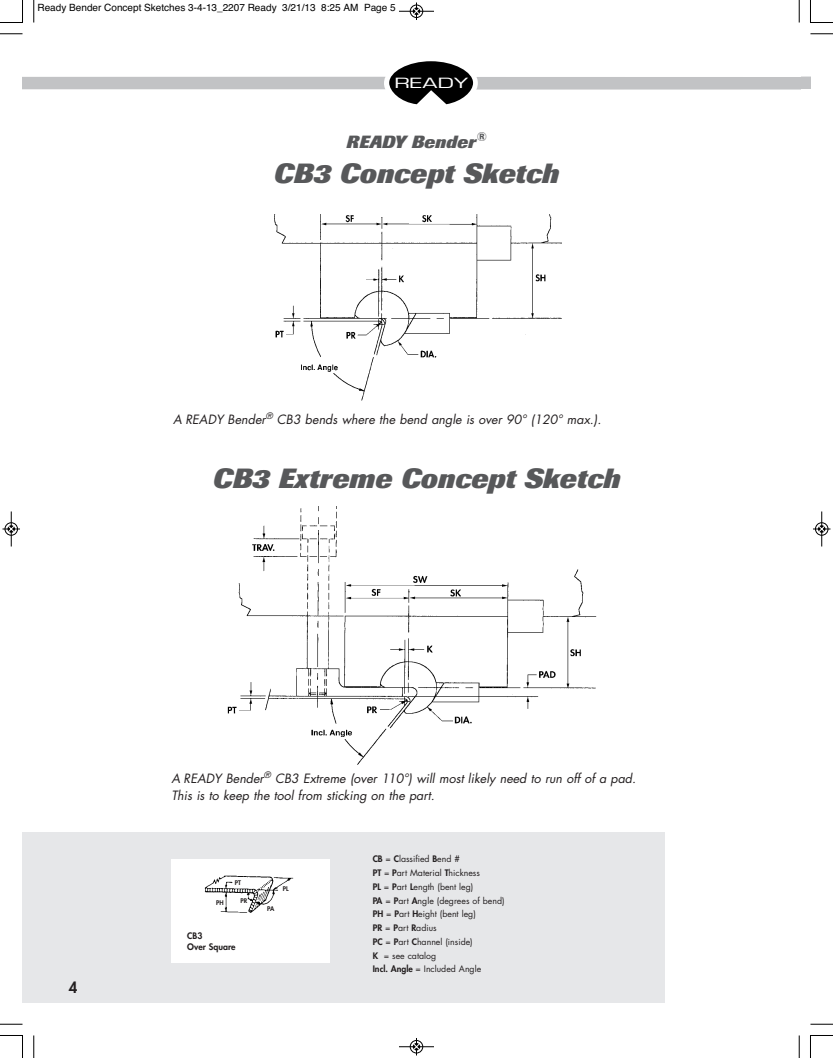
<style>
.page{position:relative;width:833px;height:1058px;background:#fff}
.page>*{position:absolute;margin:0;border:0;box-sizing:border-box;transform-origin:0 0}
.t1{font:italic 800 27.5px "Imago";color:#57585a}
.t2{font:italic 800 17.5px "Imago";color:#57585a}
.t3{font:800 15px "Futura";color:#231f20}
.t4{font:13.75px "Eurostile";letter-spacing:.01em;color:#fff;scale:1.6 1}
.t5{font:italic 12.5px/17.5px "Futura";color:#231f20}
.t6{font:10px "Helvetica";color:#000}
.t7{font:8.75px/13.8px "Futura";color:#231f20}
.t8{font:800 8.75px/11.2px "Futura";color:#231f20}
.t9{font:800 6.25px "Futura";color:#231f20}
.s1{font-weight:800}
</style>
<div class="page">
<img style="left:274px;top:215px;width:288px;height:186px">
<img style="left:227px;top:506px;width:370px;height:259px">
<div style="left:22px;top:832px;width:642px;height:170px;background:#e6e7e9"></div>
<div style="left:172px;top:859px;width:158px;height:103px;background:#fff"></div>
<img style="left:204px;top:875px;width:90px;height:38px">
<svg style="left:22px;top:61px;width:788px;height:43px"></svg>
<svg style="left:33px;top:0;width:2px;height:22px"></svg>
<svg style="left:0;top:33px;width:22px;height:2px"></svg>
<svg style="left:798px;top:0;width:2px;height:22px"></svg>
<svg style="left:810px;top:33px;width:22px;height:2px"></svg>
<svg style="left:33px;top:1035px;width:2px;height:23px"></svg>
<svg style="left:0;top:1023px;width:22px;height:2px"></svg>
<svg style="left:798px;top:1035px;width:2px;height:23px"></svg>
<svg style="left:810px;top:1023px;width:22px;height:2px"></svg>
<svg style="left:0;top:0;width:23px;height:23px"></svg>
<svg style="left:810px;top:0;width:22px;height:23px"></svg>
<svg style="left:0;top:1035px;width:23px;height:23px"></svg>
<svg style="left:810px;top:1035px;width:22px;height:23px"></svg>
<hr style="left:399px;top:11px;width:35px;height:1px;background:#000">
<div style="left:410px;top:5px;width:13px;height:13px;border:1px solid #000;border-radius:50%"></div>
<svg style="left:413px;top:2px;width:6px;height:18px"></svg>
<hr style="left:399px;top:1046px;width:35px;height:1px;background:#000">
<div style="left:410px;top:1040px;width:13px;height:13px;border:1px solid #000;border-radius:50%"></div>
<svg style="left:413px;top:1038px;width:6px;height:17px"></svg>
<hr style="left:11px;top:511px;width:1px;height:35px;background:#000">
<div style="left:5px;top:522px;width:13px;height:13px;border:1px solid #000;border-radius:50%"></div>
<svg style="left:2px;top:526px;width:18px;height:6px"></svg>
<hr style="left:821px;top:511px;width:1px;height:35px;background:#000">
<div style="left:815px;top:522px;width:13px;height:13px;border:1px solid #000;border-radius:50%"></div>
<svg style="left:813px;top:526px;width:17px;height:6px"></svg>
<p class="t6" style="left:38px;top:2px;width:359px">Ready Bender Concept Sketches 3-4-13_2207 Ready 3/21/13 8:25 AM Page 5</p>
<h3 class="t4" style="left:394px;top:77px;width:48px">READY</h3>
<h2 class="t2" style="left:346px;top:136px;width:141px">READY Bender<sup>®</sup></h2>
<h1 class="t1" style="left:274px;top:164px;width:287px">CB3 Concept Sketch</h1>
<h3 class="t5" style="left:173px;top:411px;width:429px">A READY Bender<sup>®</sup> CB3 bends where the bend angle is over 90° (120° max.).</h3>
<h1 class="t1" style="left:213px;top:468px;width:409px">CB3 Extreme Concept Sketch</h1>
<h3 class="t5" style="left:171px;top:770px;width:466px">A READY Bender<sup>®</sup> CB3 Extreme (over 110°) will most likely need to run off of a pad.<br>This is to keep the tool from sticking on the part.</h3>
<h3 class="t3" style="left:69px;top:980px;width:10px">4</h3>
<p class="t9" style="left:235px;top:879px;width:8px">PT</p>
<p class="t9" style="left:216px;top:899px;width:9px">PH</p>
<p class="t9" style="left:240px;top:897px;width:8px">PR</p>
<p class="t8" style="left:187px;top:930px;width:50px">CB3<br>Over Square</p>
<p class="t9" style="left:267px;top:905px;width:9px">PA</p>
<p class="t9" style="left:283px;top:886px;width:7px">PL</p>
<p class="t7" style="left:372px;top:853px;width:133px"><span class="s1">CB</span> = <span class="s1">C</span>lassified <span class="s1">B</span>end #<br><span class="s1">PT</span> = <span class="s1">P</span>art Material <span class="s1">T</span>hickness<br><span class="s1">PL</span> = <span class="s1">P</span>art <span class="s1">L</span>ength (bent leg)<br><span class="s1">PA</span> = <span class="s1">P</span>art <span class="s1">A</span>ngle (degrees of bend)<br><span class="s1">PH</span> = <span class="s1">P</span>art <span class="s1">H</span>eight (bent leg)<br><span class="s1">PR</span> = <span class="s1">P</span>art <span class="s1">R</span>adius<br><span class="s1">PC</span> = <span class="s1">P</span>art <span class="s1">C</span>hannel (inside)<br><span class="s1">K</span> = see catalog<br><span class="s1">Incl. Angle</span> = Included Angle</p>
</div>
